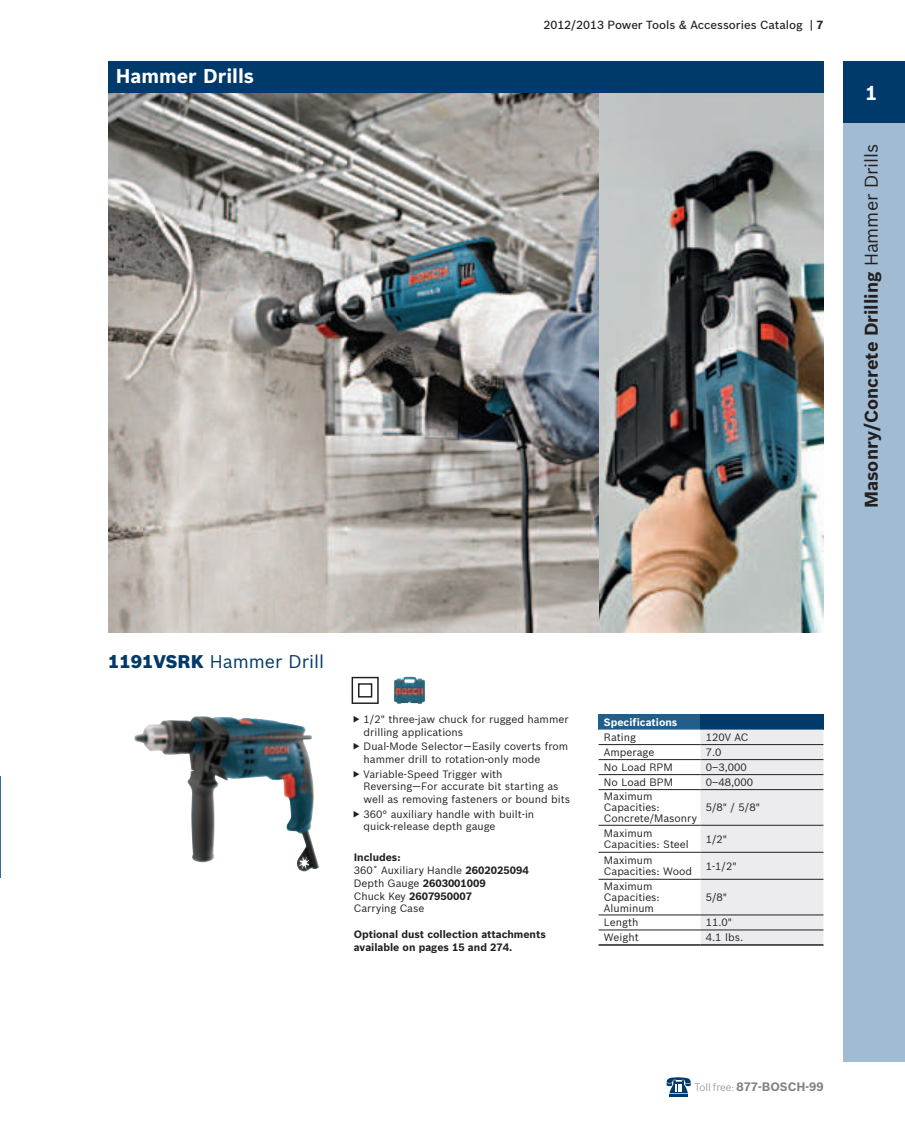
<style>
.page{position:relative;width:905px;height:1121px;background:#fff}
.page>*{position:absolute;margin:0;border:0;box-sizing:border-box;transform-origin:0 0}
.t1{font:700 19.5px "Bosch Sans";color:#fff}
.t2{font:700 18px "Bosch Sans";color:#231f20}
.t3{font:18px "Bosch Sans";color:#003a6a}
.t4{font:700 12px "Bosch Sans";color:#808285}
.t5{font:500 11.55px "Bosch Sans";color:#231f20}
.t6{font:10.5px/11.2px "Bosch Sans";color:#231f20}
.t7{font:700 10.5px/12.8px "Bosch Sans";color:#231f20}
.t8{font:700 10.5px "Bosch Sans";color:#fff}
.s1{font-weight:700}
.s2{font-weight:400}
.s3{font-weight:900}
.s4{font-weight:300;font-size:10.5px}
</style>
<div class="page">
<img style="left:134px;top:716px;width:185px;height:155px">
<img style="left:598px;top:93px;width:225px;height:540px">
<img style="left:109px;top:93px;width:489px;height:540px">
<hr style="left:0;top:775px;width:1px;height:102px;background:#205e8b">
<div style="left:108px;top:61px;width:715px;height:31px;background:#003a6a"></div>
<div style="left:598px;top:714px;width:102px;height:15px;background:#205e8b"></div>
<div style="left:700px;top:714px;width:123px;height:15px;background:#003a6a"></div>
<svg style="left:598px;top:729px;width:225px;height:215px"></svg>
<hr style="left:598px;top:744px;width:102px;height:1px;background:#231f20">
<hr style="left:700px;top:744px;width:123px;height:1px;background:#231f20">
<hr style="left:598px;top:759px;width:102px;height:1px;background:#231f20">
<hr style="left:700px;top:759px;width:123px;height:1px;background:#231f20">
<hr style="left:598px;top:774px;width:102px;height:1px;background:#231f20">
<hr style="left:700px;top:774px;width:123px;height:1px;background:#231f20">
<hr style="left:598px;top:789px;width:102px;height:1px;background:#231f20">
<hr style="left:700px;top:789px;width:123px;height:1px;background:#231f20">
<hr style="left:598px;top:825px;width:102px;height:1px;background:#231f20">
<hr style="left:700px;top:825px;width:123px;height:1px;background:#231f20">
<hr style="left:598px;top:852px;width:102px;height:1px;background:#231f20">
<hr style="left:700px;top:852px;width:123px;height:1px;background:#231f20">
<hr style="left:598px;top:879px;width:102px;height:1px;background:#231f20">
<hr style="left:700px;top:879px;width:123px;height:1px;background:#231f20">
<hr style="left:598px;top:914px;width:102px;height:1px;background:#231f20">
<hr style="left:700px;top:914px;width:123px;height:1px;background:#231f20">
<hr style="left:598px;top:929px;width:102px;height:1px;background:#231f20">
<hr style="left:598px;top:944px;width:102px;height:1px;background:#231f20">
<hr style="left:700px;top:929px;width:123px;height:1px;background:#231f20">
<hr style="left:700px;top:944px;width:123px;height:1px;background:#231f20">
<img style="left:394px;top:677px;width:17px;height:26px">
<div style="left:351px;top:677px;width:28px;height:27px;border:1px solid #231f20"></div>
<div style="left:358px;top:683px;width:14px;height:14px;background:#fff;border:1px solid #231f20"></div>
<div style="left:843px;top:102px;width:61px;height:959px;background:#a1bbd2"></div>
<div style="left:843px;top:62px;width:61px;height:61px;background:#003a6a"></div>
<hr style="left:669px;top:1093px;width:19px;height:3px;background:#003a6a">
<svg style="left:666px;top:1077px;width:24px;height:17px"></svg>
<h1 class="t1" style="left:116px;top:61px;width:140px">Hammer Drills</h1>
<p class="t5" style="left:543px;top:16px;width:281px">2012/2013 Power Tools &amp; Accessories Catalog | <span class="s1">7</span></p>
<h1 class="t1" style="left:865px;top:78px;width:13px">1</h1>
<h2 class="t2" style="left:857px;top:508px;width:366px;rotate:-90deg">Masonry/Concrete Drilling <span class="s2">Hammer Drills</span></h2>
<h2 class="t3" style="left:108px;top:648px;width:217px"><span class="s3">1191VSRK</span> Hammer Drill</h2>
<p class="t6" style="left:363px;top:712px;width:206px;line-height:12.6px">1/2" three-jaw chuck for rugged hammer drilling applications</p>
<p class="t6" style="left:363px;top:739px;width:206px;line-height:12.6px">Dual-Mode Selector—Easily coverts from hammer drill to rotation-only mode</p>
<p class="t6" style="left:363px;top:767px;width:208px;line-height:12.6px">Variable-Speed Trigger with<br>Reversing—For accurate bit starting as well as removing fasteners or bound bits</p>
<p class="t6" style="left:363px;top:807px;width:172px;line-height:12.6px">360° auxiliary handle with built-in quick-release depth gauge</p>
<p class="t6" style="left:354px;top:850px;width:176px;line-height:12.8px"><span class="s1">Includes:<br></span>360˚ Auxiliary Handle <span class="s1">2602025094<br></span>Depth Gauge <span class="s1">2603001009<br></span>Chuck Key <span class="s1">2607950007<br></span>Carrying Case</p>
<p class="t7" style="left:354px;top:927px;width:193px">Optional dust collection attachments available on pages 15 and 274.</p>
<p class="t8" style="left:604px;top:714px;width:75px">Specifications</p>
<p class="t6" style="left:604px;top:730px;width:33px">Rating</p>
<p class="t6" style="left:705px;top:730px;width:44px">120V AC</p>
<p class="t6" style="left:604px;top:745px;width:52px">Amperage</p>
<p class="t6" style="left:705px;top:745px;width:17px">7.0</p>
<p class="t6" style="left:604px;top:760px;width:70px">No Load RPM</p>
<p class="t6" style="left:705px;top:760px;width:43px">0–3,000</p>
<p class="t6" style="left:604px;top:775px;width:70px">No Load BPM</p>
<p class="t6" style="left:705px;top:775px;width:49px">0–48,000</p>
<p class="t6" style="left:604px;top:789px;width:95px">Maximum<br>Capacities:<br>Concrete/Masonry</p>
<p class="t6" style="left:705px;top:801px;width:56px">5/8" / 5/8"</p>
<p class="t6" style="left:604px;top:826px;width:86px">Maximum<br>Capacities: Steel</p>
<p class="t6" style="left:705px;top:832px;width:23px">1/2"</p>
<p class="t6" style="left:604px;top:853px;width:90px">Maximum<br>Capacities: Wood</p>
<p class="t6" style="left:705px;top:859px;width:32px">1-1/2"</p>
<p class="t6" style="left:604px;top:879px;width:57px">Maximum<br>Capacities:<br>Aluminum</p>
<p class="t6" style="left:705px;top:890px;width:23px">5/8"</p>
<p class="t6" style="left:604px;top:916px;width:36px">Length</p>
<p class="t6" style="left:705px;top:916px;width:28px">11.0"</p>
<p class="t6" style="left:604px;top:930px;width:36px">Weight</p>
<p class="t6" style="left:705px;top:930px;width:39px">4.1 lbs.</p>
<p class="t4" style="left:694px;top:1077px;width:131px"><span class="s4">Toll free:</span> 877-BOSCH-99</p>
</div>
